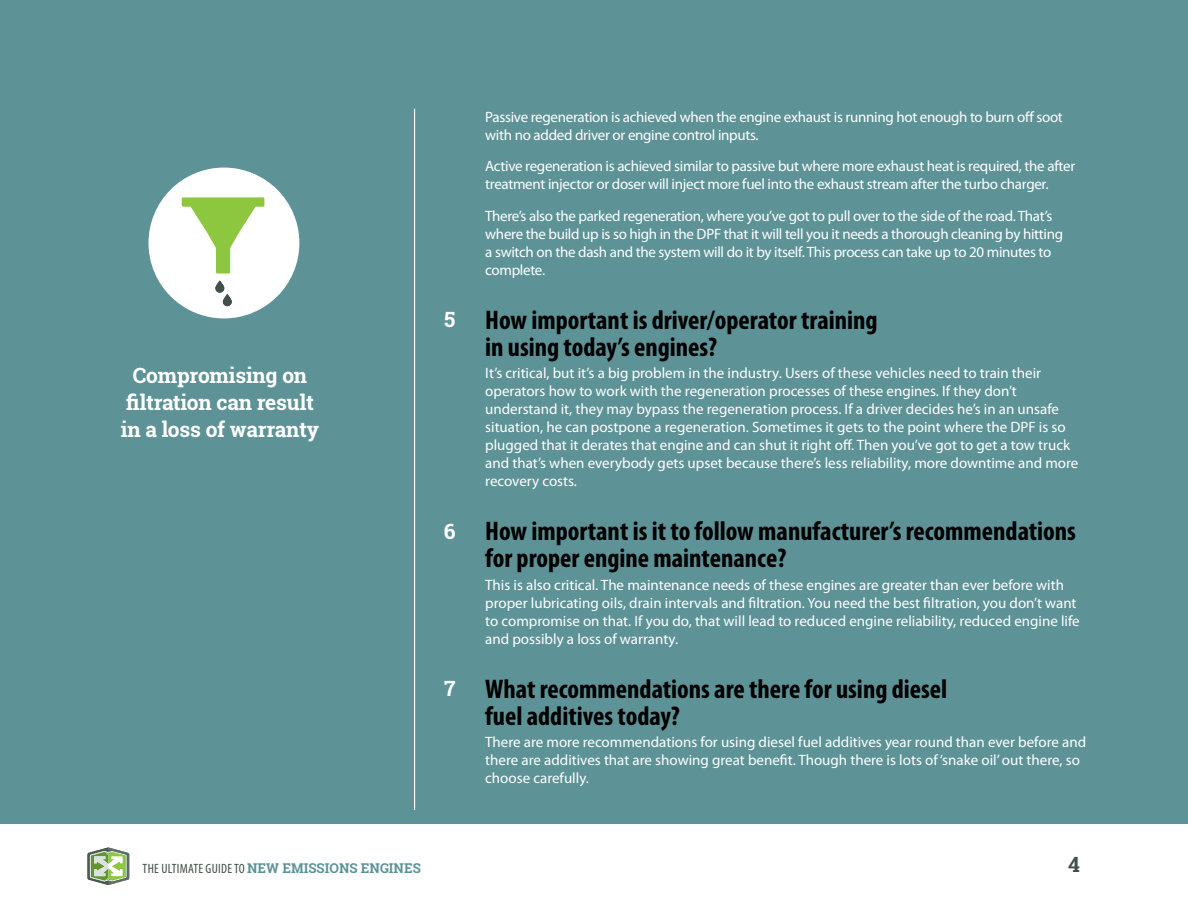
<style>
.page{position:relative;width:1188px;height:918px;background:#fff}
.page>*{position:absolute;margin:0;border:0;box-sizing:border-box;transform-origin:0 0}
.t1{font:700 condensed 27px/27px "Myriad Pro";color:#000}
.t2{font:700 21px/27px "Roboto Slab";letter-spacing:-.01em;color:#fff;text-align:center}
.t3{font:700 21px "Roboto Slab";color:#435048}
.t4{font:15px/18px "Myriad Pro";color:#fff}
.t5{font:15px/18px "Myriad Pro";letter-spacing:-.02em;color:#fff}
.t6{font:700 13.5px "Roboto Slab";color:#5d9297}
.s1{font-family:"Roboto Slab";font-stretch:normal;font-size:21px;color:#fff}
.s2{font-family:"Myriad Pro";font-weight:400;font-stretch:condensed;color:#435048}
</style>
<div class="page">
<svg style="left:87px;top:847px;width:42px;height:38px"></svg>
<div style="left:0;top:0;width:1188px;height:824px;background:#5d9297"></div>
<hr style="left:414px;top:109px;width:1px;height:701px;background:#fff">
<div style="left:148px;top:168px;width:151px;height:150px;background:#fff;border-radius:50%"></div>
<svg style="left:215px;top:281px;width:9px;height:12px"></svg>
<svg style="left:182px;top:197px;width:82px;height:77px"></svg>
<svg style="left:223px;top:294px;width:9px;height:12px"></svg>
<h2 class="t2" style="left:121px;top:361px;width:200px">Compromising on filtration can result in a loss of warranty</h2>
<p class="t5" style="left:485px;top:107px;width:579px">Passive regeneration is achieved when the engine exhaust is running hot enough to burn off soot with no added driver or engine control inputs.</p>
<p class="t5" style="left:485px;top:157px;width:592px">Active regeneration is achieved similar to passive but where more exhaust heat is required, the after treatment injector or doser will inject more fuel into the exhaust stream after the turbo charger.</p>
<p class="t5" style="left:485px;top:206px;width:580px">There’s also the parked regeneration, where you’ve got to pull over to the side of the road. That’s where the build up is so high in the DPF that it will tell you it needs a thorough cleaning by hitting a switch on the dash and the system will do it by itself. This process can take up to 20 minutes to complete.</p>
<h1 class="t1" style="left:485px;top:305px;width:394px;text-indent:-41px"><span class="s1">5</span> How important is driver/operator training in using today’s engines?</h1>
<p class="t4" style="left:485px;top:364px;width:595px">It’s critical, but it’s a big problem in the industry. Users of these vehicles need to train their operators how to work with the regeneration processes of these engines. If they don’t understand it, they may bypass the regeneration process. If a driver decides he’s in an unsafe situation, he can postpone a regeneration. Sometimes it gets to the point where the DPF is so plugged that it derates that engine and can shut it right off. Then you’ve got to get a tow truck and that’s when everybody gets upset because there’s less reliability, more downtime and more recovery costs.</p>
<h1 class="t1" style="left:485px;top:517px;width:592px;text-indent:-41px"><span class="s1">6</span> How important is it to follow manufacturer’s recommendations for proper engine maintenance?</h1>
<p class="t4" style="left:485px;top:575px;width:596px">This is also critical. The maintenance needs of these engines are greater than ever before with proper lubricating oils, drain intervals and filtration. You need the best filtration, you don’t want to compromise on that. If you do, that will lead to reduced engine reliability, reduced engine life and possibly a loss of warranty.</p>
<h1 class="t1" style="left:485px;top:674px;width:464px;text-indent:-41px"><span class="s1">7</span> What recommendations are there for using diesel fuel additives today?</h1>
<p class="t4" style="left:485px;top:733px;width:602px">There are more recommendations for using diesel fuel additives year round than ever before and there are additives that are showing great benefit. Though there is lots of ‘snake oil’ out there, so choose carefully.</p>
<p class="t6" style="left:143px;top:859px;width:280px"><span class="s2">THE ULTIMATE GUIDE TO</span> NEW EMISSIONS ENGINES</p>
<h2 class="t3" style="left:1068px;top:850px;width:13px">4</h2>
</div>
